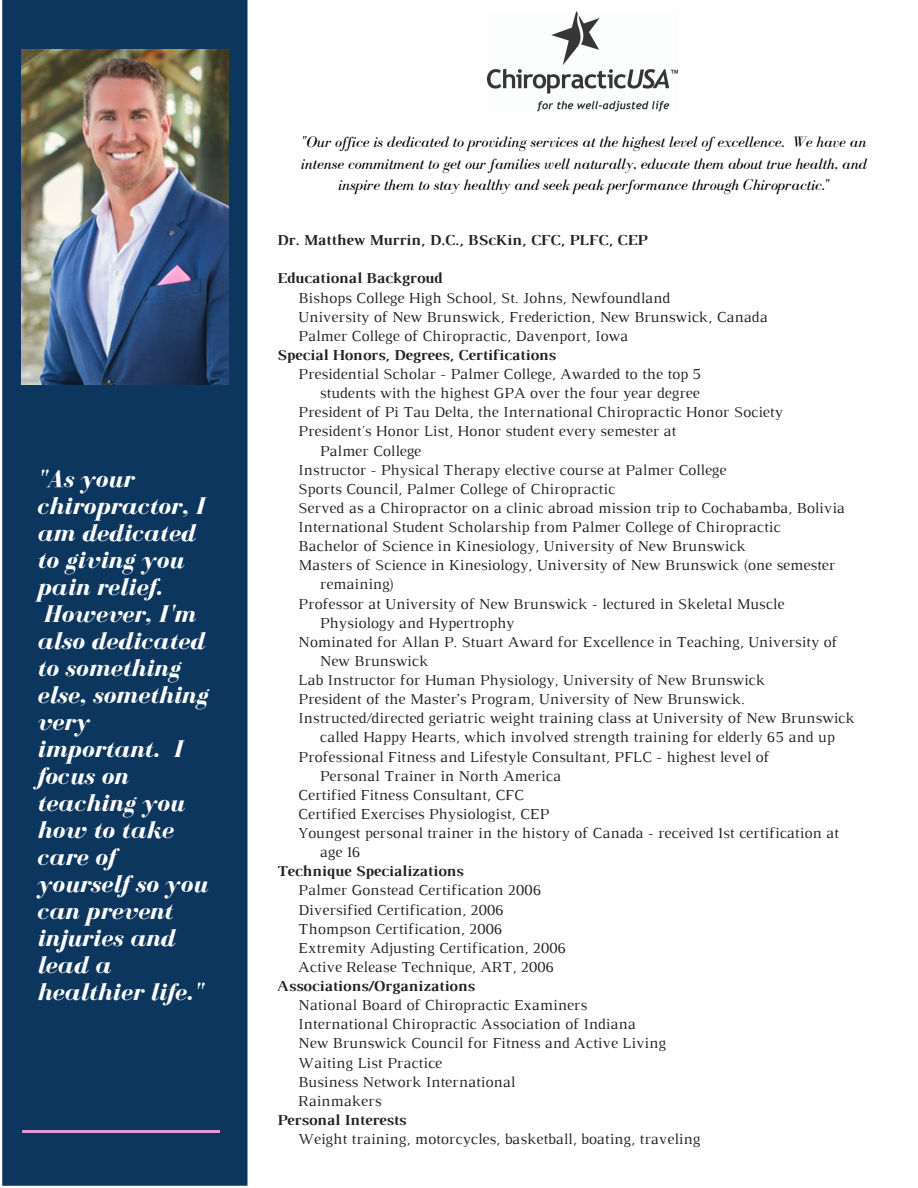
<style>
.page{position:relative;width:918px;height:1188px;background:#fff}
.page>*{position:absolute;margin:0;border:0;box-sizing:border-box;transform-origin:0 0}
.t1{font:italic 700 24.9px/27px "Bodoni FLF";color:#fff}
.t2{font:15.6px/19.2px "Luthier";color:#222}
.t3{font:italic 15.6px/21.3px "Bodoni FLF";color:#000;text-align:center}
.t4{font:700 15.6px "Luthier";color:#222}
</style>
<div class="page">
<div style="left:2px;top:0;width:245px;height:1186px;background:#0c365d"></div>
<hr style="left:23px;top:1131px;width:197px;height:2px;background:#e19ace">
<img style="left:21px;top:50px;width:207px;height:335px">
<img style="left:487px;top:11px;width:190px;height:100px">
<p class="t1" style="left:37px;top:465px;width:172px">"As your chiropractor, I am dedicated to giving you pain relief.<br>However, I'm also dedicated to something else, something very important. I focus on teaching you how to take care of yourself so you can prevent injuries and lead a healthier life."</p>
<p class="t3" style="left:301px;top:131px;width:568px">"Our office is dedicated to providing services at the highest level of excellence. We have an intense commitment to get our families well naturally, educate them about true health, and inspire them to stay healthy and seek peak performance through Chiropractic."</p>
<p class="t4" style="left:277px;top:234px;width:372px">Dr. Matthew Murrin, D.C., BScKin, CFC, PLFC, CEP</p>
<p class="t4" style="left:277px;top:273px;width:167px">Educational Backgroud</p>
<p class="t2" style="left:298px;top:289px;width:471px">Bishops College High School, St. Johns, Newfoundland<br>University of New Brunswick, Frederiction, New Brunswick, Canada<br>Palmer College of Chiropractic, Davenport, Iowa</p>
<p class="t4" style="left:277px;top:349px;width:280px">Special Honors, Degrees, Certifications</p>
<p class="t2" style="left:298px;top:366px;width:404px">Presidential Scholar - Palmer College, Awarded to the top 5</p>
<p class="t2" style="left:320px;top:385px;width:381px">students with the highest GPA over the four year degree</p>
<p class="t2" style="left:298px;top:404px;width:486px">President of Pi Tau Delta, the International Chiropractic Honor Society</p>
<p class="t2" style="left:298px;top:423px;width:380px">President's Honor List, Honor student every semester at</p>
<p class="t2" style="left:320px;top:442px;width:103px">Palmer College</p>
<p class="t2" style="left:298px;top:461px;width:430px">Instructor - Physical Therapy elective course at Palmer College</p>
<p class="t2" style="left:298px;top:480px;width:318px">Sports Council, Palmer College of Chiropractic</p>
<p class="t2" style="left:298px;top:499px;width:548px">Served as a Chiropractor on a clinic abroad mission trip to Cochabamba, Bolivia</p>
<p class="t2" style="left:298px;top:519px;width:484px">International Student Scholarship from Palmer College of Chiropractic</p>
<p class="t2" style="left:298px;top:538px;width:449px">Bachelor of Science in Kinesiology, University of New Brunswick</p>
<p class="t2" style="left:298px;top:557px;width:539px">Masters of Science in Kinesiology, University of New Brunswick (one semester</p>
<p class="t2" style="left:320px;top:576px;width:76px">remaining)</p>
<p class="t2" style="left:298px;top:595px;width:488px">Professor at University of New Brunswick - lectured in Skeletal Muscle</p>
<p class="t2" style="left:320px;top:614px;width:196px">Physiology and Hypertrophy</p>
<p class="t2" style="left:298px;top:633px;width:541px">Nominated for Allan P. Stuart Award for Excellence in Teaching, University of</p>
<p class="t2" style="left:320px;top:652px;width:110px">New Brunswick</p>
<p class="t2" style="left:298px;top:672px;width:468px">Lab Instructor for Human Physiology, University of New Brunswick</p>
<p class="t2" style="left:298px;top:691px;width:448px">President of the Master’s Program, University of New Brunswick.</p>
<p class="t2" style="left:298px;top:710px;width:558px">Instructed/directed geriatric weight training class at University of New Brunswick</p>
<p class="t2" style="left:320px;top:729px;width:516px">called Happy Hearts, which involved strength training for elderly 65 and up</p>
<p class="t2" style="left:298px;top:748px;width:473px">Professional Fitness and Lifestyle Consultant, PFLC - highest level of</p>
<p class="t2" style="left:320px;top:767px;width:243px">Personal Trainer in North America</p>
<p class="t2" style="left:298px;top:786px;width:227px">Certified Fitness Consultant, CFC</p>
<p class="t2" style="left:298px;top:805px;width:252px">Certified Exercises Physiologist, CEP</p>
<p class="t2" style="left:298px;top:825px;width:542px">Youngest personal trainer in the history of Canada - received 1st certification at</p>
<p class="t2" style="left:320px;top:844px;width:42px">age 16</p>
<p class="t4" style="left:277px;top:866px;width:188px">Technique Specializations</p>
<p class="t2" style="left:298px;top:882px;width:269px">Palmer Gonstead Certification 2006<br>Diversified Certification, 2006<br>Thompson Certification, 2006<br>Extremity Adjusting Certification, 2006<br>Active Release Technique, ART, 2006</p>
<p class="t4" style="left:277px;top:980px;width:199px">Associations/Organizations</p>
<p class="t2" style="left:298px;top:997px;width:369px">National Board of Chiropractic Examiners International Chiropractic Association of Indiana New Brunswick Council for Fitness and Active Living Waiting List Practice<br>Business Network International<br>Rainmakers</p>
<p class="t4" style="left:277px;top:1114px;width:131px">Personal Interests</p>
<p class="t2" style="left:298px;top:1131px;width:404px">Weight training, motorcycles, basketball, boating, traveling</p>
</div>
